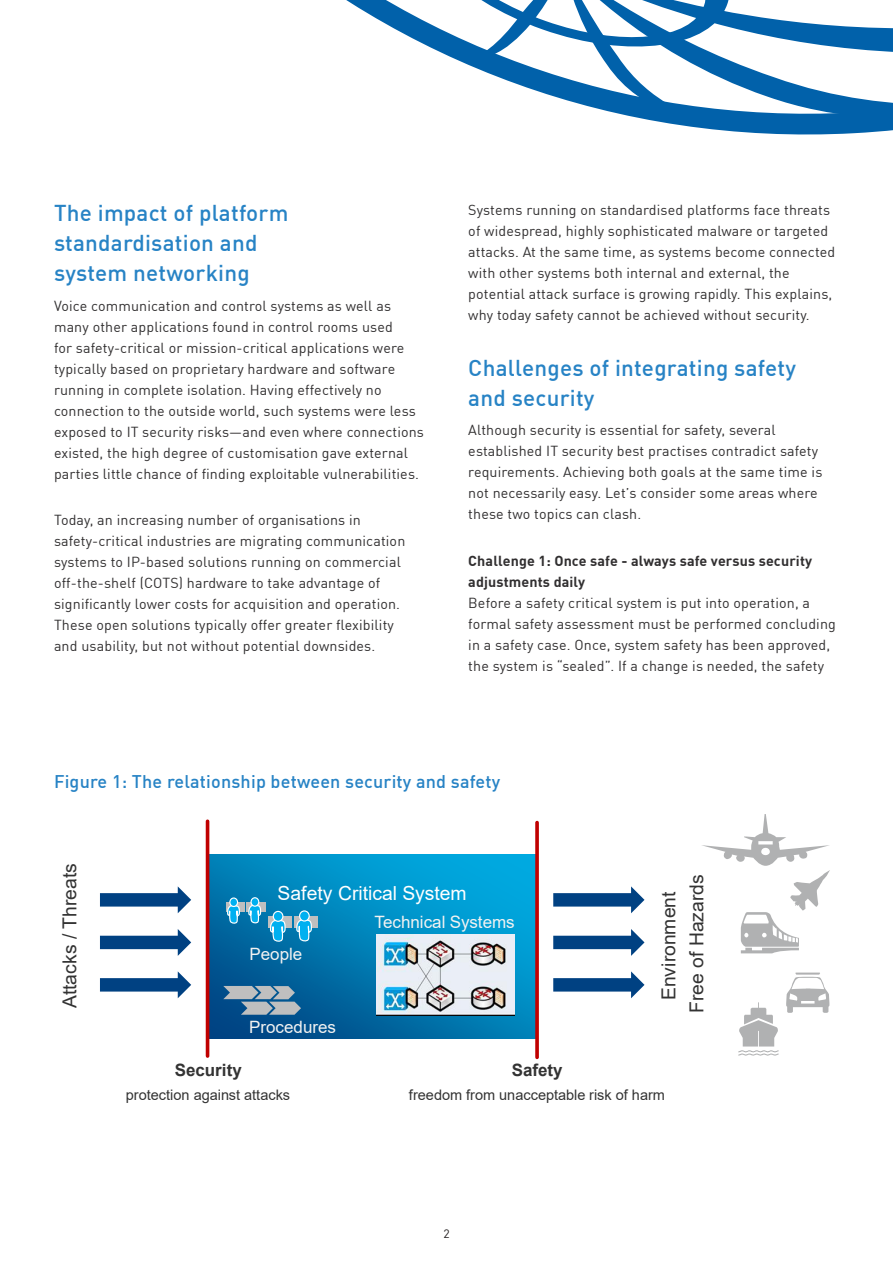
<style>
.page{position:relative;width:893px;height:1263px;background:#fff}
.page>*{position:absolute;margin:0;border:0;box-sizing:border-box;transform-origin:0 0}
.Subhead{font:500 22.5px/30px "DINOT";letter-spacing:.01em;color:#2783c5}
.t1{font:19.35px/28.2px "Arial";color:#333;text-align:center}
.t2{font:19.35px "Arial";color:#fff}
.DiagramTitle{font:500 18px "DINOT";letter-spacing:.01em;color:#2783c5}
.t3{font:17.1px "Arial";color:#f2f2f2}
.t4{font:16.95px "Arial";color:#f2f2f2}
.t5{font:700 16.95px "Arial";color:#333}
.t6{font:14.55px "Arial";color:#333}
.Body_Text_Black{font:14.25px/21px "DINOT";letter-spacing:.01em;color:#312f30}
.Body_Text_Black_bold{font:700 14.25px/21px "DINOT";letter-spacing:.01em;color:#312f30}
.t7{font:12px "DINOT";color:#231f20}
</style>
<div class="page">
<svg style="left:346px;top:0;width:547px;height:135px"></svg>
<svg style="left:209px;top:854px;width:326px;height:185px;background:#0180b7"></svg>
<div style="left:247px;top:902px;width:19px;height:10px;background:#bfbfbf"></div>
<svg style="left:247px;top:904px;width:14px;height:19px"></svg>
<div style="left:251px;top:898px;width:8px;height:8px;background:#00b0f0;border-radius:50%"></div>
<div style="left:250px;top:897px;width:9px;height:10px;border:1px solid #fff;border-radius:50%"></div>
<div style="left:226px;top:902px;width:19px;height:10px;background:#bfbfbf"></div>
<svg style="left:226px;top:904px;width:14px;height:20px"></svg>
<div style="left:230px;top:898px;width:8px;height:8px;background:#00b0f0;border-radius:50%"></div>
<div style="left:229px;top:897px;width:9px;height:10px;border:1px solid #fff;border-radius:50%"></div>
<div style="left:294px;top:916px;width:24px;height:12px;background:#bfbfbf"></div>
<svg style="left:296px;top:918px;width:16px;height:24px"></svg>
<svg style="left:300px;top:911px;width:9px;height:10px"></svg>
<div style="left:299px;top:910px;width:11px;height:11px;border:1px solid #fff;border-radius:50%"></div>
<div style="left:268px;top:916px;width:24px;height:12px;background:#bfbfbf"></div>
<svg style="left:270px;top:919px;width:15px;height:23px"></svg>
<div style="left:273px;top:911px;width:10px;height:10px;background:#00b0f0;border-radius:50%"></div>
<div style="left:273px;top:911px;width:10px;height:11px;border:1px solid #fff;border-radius:50%"></div>
<svg style="left:223px;top:986px;width:78px;height:29px;background:#7a97ac"></svg>
<svg style="left:100px;top:886px;width:91px;height:27px"></svg>
<svg style="left:100px;top:929px;width:91px;height:27px"></svg>
<svg style="left:100px;top:971px;width:91px;height:27px"></svg>
<svg style="left:553px;top:886px;width:91px;height:27px"></svg>
<svg style="left:553px;top:929px;width:91px;height:27px"></svg>
<svg style="left:553px;top:971px;width:91px;height:27px"></svg>
<svg style="left:535px;top:822px;width:4px;height:235px"></svg>
<hr style="left:206px;top:821px;width:3px;height:235px;background:#c00000">
<img style="left:376px;top:935px;width:138px;height:81px">
<svg style="left:738px;top:1002px;width:41px;height:54px"></svg>
<svg style="left:702px;top:814px;width:128px;height:139px"></svg>
<svg style="left:786px;top:972px;width:44px;height:41px"></svg>
<p class="Subhead" style="left:54px;top:196px;width:236px">The impact of platform standardisation and system networking</p>
<p class="Body_Text_Black" style="left:54px;top:294px;width:372px">Voice communication and control systems as well as many other applications found in control rooms used<br>for safety-critical or mission-critical applications were typically based on proprietary hardware and software running in complete isolation. Having effectively no connection to the outside world, such systems were less exposed to IT security risks—and even where connections existed, the high degree of customisation gave external parties little chance of finding exploitable vulnerabilities.</p>
<p class="Body_Text_Black" style="left:54px;top:508px;width:353px">Today, an increasing number of organisations in safety-critical industries are migrating communication systems to IP-based solutions running on commercial off-the-shelf (COTS) hardware to take advantage of significantly lower costs for acquisition and operation.<br>These open solutions typically offer greater flexibility and usability, but not without potential downsides.</p>
<p class="Body_Text_Black" style="left:468px;top:198px;width:369px">Systems running on standardised platforms face threats of widespread, highly sophisticated malware or targeted attacks. At the same time, as systems become connected with other systems both internal and external, the potential attack surface is growing rapidly. This explains, why today safety cannot be achieved without security.</p>
<p class="Subhead" style="left:468px;top:350px;width:329px">Challenges of integrating safety and security</p>
<p class="Body_Text_Black" style="left:468px;top:418px;width:356px">Although security is essential for safety, several established IT security best practises contradict safety requirements. Achieving both goals at the same time is not necessarily easy. Let’s consider some areas where these two topics can clash.</p>
<p class="Body_Text_Black_bold" style="left:468px;top:549px;width:345px">Challenge 1: Once safe - always safe versus security adjustments daily</p>
<p class="Body_Text_Black" style="left:468px;top:591px;width:369px">Before a safety critical system is put into operation, a formal safety assessment must be performed concluding in a safety case. Once, system safety has been approved, the system is “sealed”. If a change is needed, the safety</p>
<p class="DiagramTitle" style="left:54px;top:768px;width:448px">Figure 1: The relationship between security and safety</p>
<p class="t1" style="left:55px;top:1008px;width:146px;rotate:-90deg">Attacks / Threats</p>
<p class="t1" style="left:654px;top:1013px;width:140px;rotate:-90deg">Environment<br>Free of Hazards</p>
<p class="t2" style="left:278px;top:880px;width:191px">Safety Critical System</p>
<p class="t3" style="left:375px;top:910px;width:142px">Technical Systems</p>
<p class="t4" style="left:249px;top:943px;width:54px">People</p>
<p class="t4" style="left:249px;top:1015px;width:88px">Procedures</p>
<p class="t5" style="left:175px;top:1058px;width:69px">Security</p>
<p class="t6" style="left:126px;top:1084px;width:166px">protection against attacks</p>
<p class="t5" style="left:512px;top:1058px;width:53px">Safety</p>
<p class="t6" style="left:409px;top:1084px;width:258px">freedom from unacceptable risk of harm</p>
<p class="t7" style="left:443px;top:1224px;width:8px">2</p>
</div>
